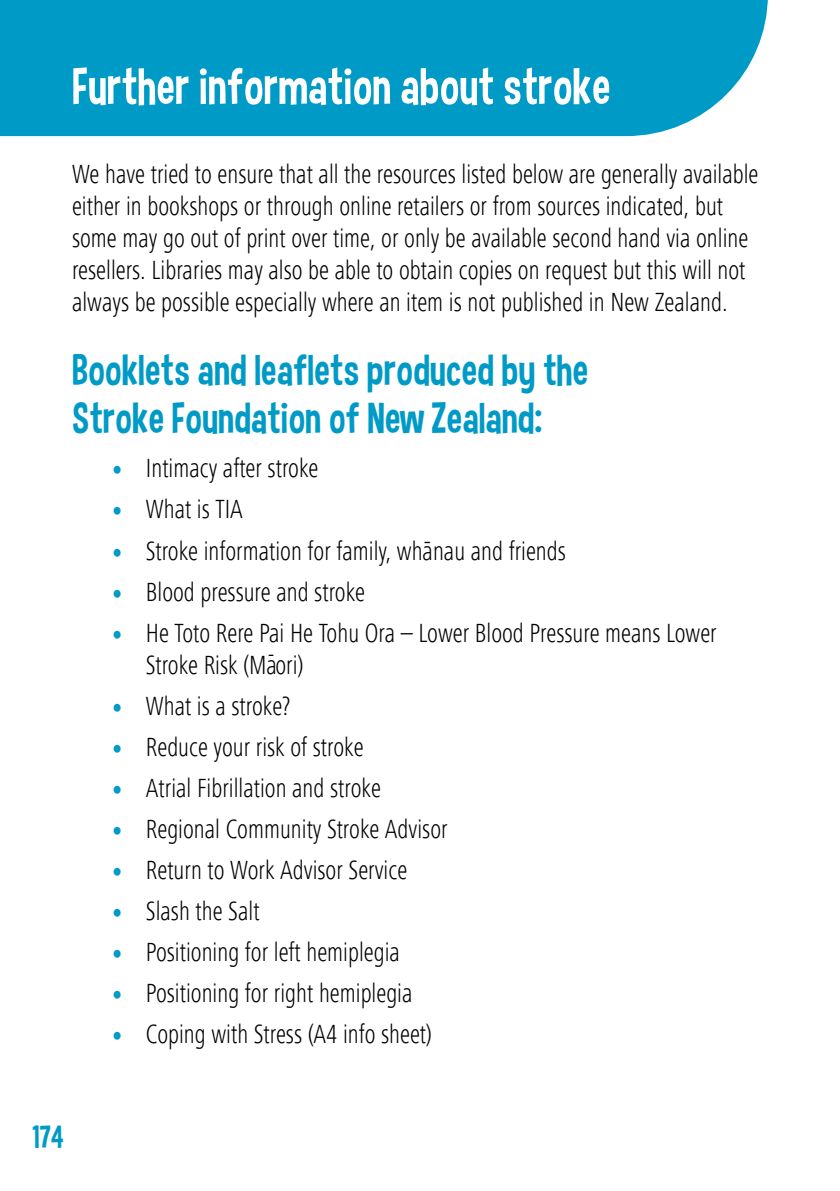
<style>
.page{position:relative;width:840px;height:1191px;background:#fff}
.page>*{position:absolute;margin:0;border:0;box-sizing:border-box;transform-origin:0 0}
.t1{font:52px "Curse Casual";color:#fff}
.t2{font:44px/48px "Curse Casual";color:#009ac7}
.t3{font:32px "Curse Casual";color:#009ac7}
.t4{font:300 condensed 27px/32px "Frutiger Next LTW06";color:#000;scale:.9 1}
.s1{font-size:36px;color:#009ac7}
</style>
<div class="page">
<div style="left:0;top:0;width:767px;height:136px;background:#009ac7"></div>
<h1 class="t1" style="left:72px;top:55px;width:539px">Further information about stroke</h1>
<p class="t4" style="left:72px;top:158px;width:763px">We have tried to ensure that all the resources listed below are generally available either in bookshops or through online retailers or from sources indicated, but some may go out of print over time, or only be available second hand via online resellers. Libraries may also be able to obtain copies on request but this will not always be possible especially where an item is not published in New Zealand.</p>
<h2 class="t2" style="left:72px;top:344px;width:517px">Booklets and leaflets produced by the<br>Stroke Foundation of New Zealand:</h2>
<p class="t4" style="left:110px;top:452px;width:233px"><span class="s1">•</span> Intimacy after stroke</p>
<p class="t4" style="left:110px;top:493px;width:149px"><span class="s1">•</span> What is TIA</p>
<p class="t4" style="left:110px;top:534px;width:508px"><span class="s1">•</span> Stroke information for family, whānau and friends</p>
<p class="t4" style="left:110px;top:575px;width:285px"><span class="s1">•</span> Blood pressure and stroke</p>
<p class="t4" style="left:146px;top:616px;width:635px;text-indent:-36px"><span class="s1">•</span> He Toto Rere Pai He Tohu Ora – Lower Blood Pressure means Lower<br>Stroke Risk (Ma-ori)</p>
<p class="t4" style="left:110px;top:690px;width:202px"><span class="s1">•</span> What is a stroke?</p>
<p class="t4" style="left:110px;top:731px;width:283px"><span class="s1">•</span> Reduce your risk of stroke</p>
<p class="t4" style="left:110px;top:772px;width:302px"><span class="s1">•</span> Atrial Fibrillation and stroke</p>
<p class="t4" style="left:110px;top:813px;width:377px"><span class="s1">•</span> Regional Community Stroke Advisor</p>
<p class="t4" style="left:110px;top:854px;width:332px"><span class="s1">•</span> Return to Work Advisor Service</p>
<p class="t4" style="left:110px;top:895px;width:168px"><span class="s1">•</span> Slash the Salt</p>
<p class="t4" style="left:110px;top:936px;width:324px"><span class="s1">•</span> Positioning for left hemiplegia</p>
<p class="t4" style="left:110px;top:977px;width:337px"><span class="s1">•</span> Positioning for right hemiplegia</p>
<p class="t4" style="left:110px;top:1018px;width:359px"><span class="s1">•</span> Coping with Stress (A4 info sheet)</p>
<p class="t3" style="left:32px;top:1117px;width:33px">174</p>
</div>
